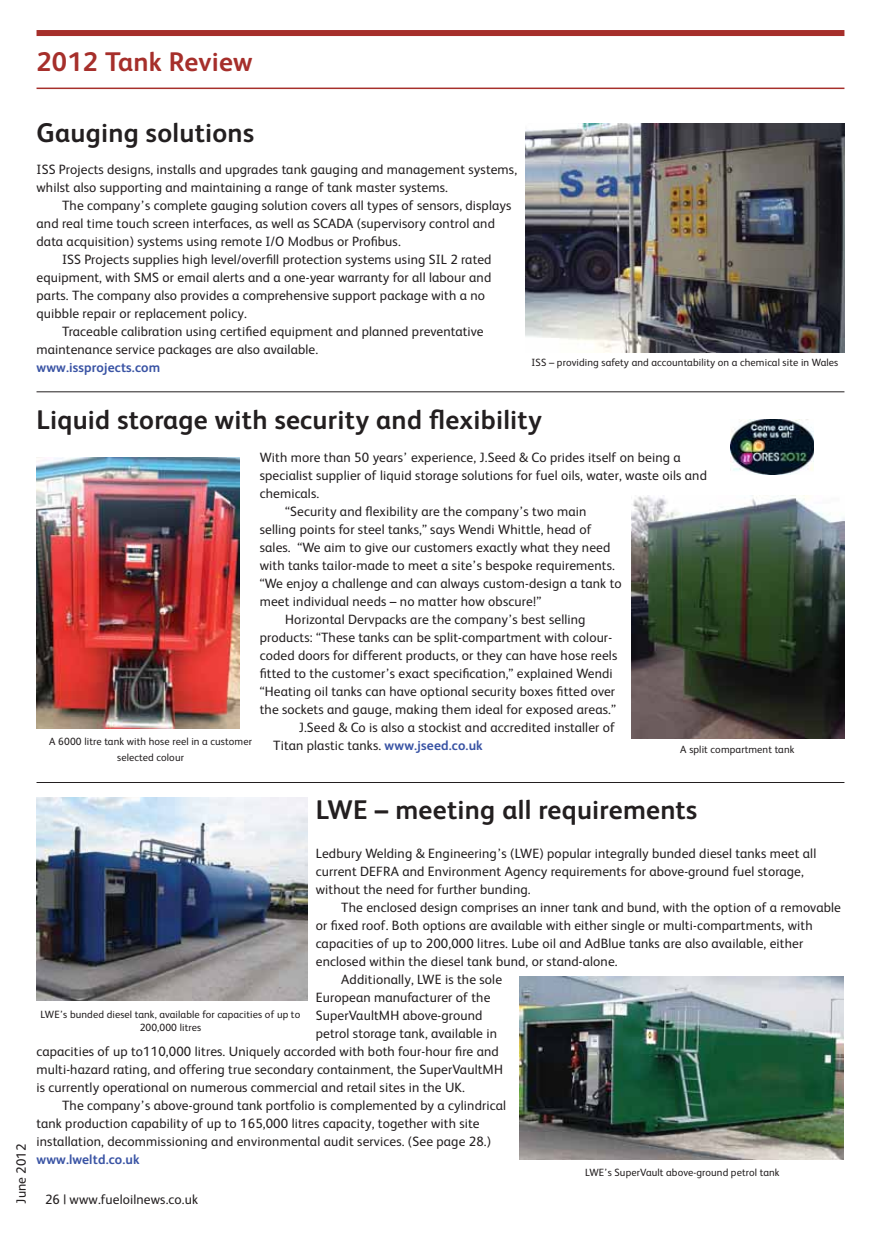
<style>
.page{position:relative;width:881px;height:1251px;background:#fff}
.page>*{position:absolute;margin:0;border:0;box-sizing:border-box;transform-origin:0 0}
.t1{font:700 27px "FS Albert";letter-spacing:.01em;color:#231f20}
.t2{font:700 27px "FS Albert";letter-spacing:.01em;color:#a62f2b}
.t3{font:13.5px/18px "FS Albert";letter-spacing:.01em;color:#231f20}
.t4{font:700 13.5px "FS Albert";letter-spacing:.01em;color:#3953a4}
.t5{font:10.5px/16.2px "FS Albert";letter-spacing:.01em;color:#231f20;text-align:center}
.s1{font-weight:700;color:#3953a4}
</style>
<div class="page">
<hr style="left:37px;top:88px;width:807px;height:1px;background:#a62f2b">
<div style="left:37px;top:30px;width:807px;height:6px;background:#a62f2b"></div>
<img style="left:526px;top:123px;width:318px;height:229px">
<img style="left:37px;top:457px;width:203px;height:272px">
<img style="left:632px;top:496px;width:212px;height:242px">
<img style="left:37px;top:798px;width:270px;height:203px">
<img style="left:520px;top:976px;width:324px;height:183px">
<hr style="left:37px;top:391px;width:807px;height:1px;background:#231f20">
<hr style="left:37px;top:782px;width:807px;height:1px;background:#231f20">
<img style="left:731px;top:419px;width:82px;height:55px">
<h1 class="t2" style="left:37px;top:52px;width:218px">2012 Tank Review</h1>
<h1 class="t1" style="left:37px;top:123px;width:219px">Gauging solutions</h1>
<p class="t3" style="left:37px;top:162px;width:482px">ISS Projects designs, installs and upgrades tank gauging and management systems, whilst also supporting and maintaining a range of tank master systems.</p>
<p class="t3" style="left:37px;top:198px;width:476px;text-indent:26px">The company’s complete gauging solution covers all types of sensors, displays and real time touch screen interfaces, as well as SCADA (supervisory control and data acquisition) systems using remote I/O Modbus or Profibus.</p>
<p class="t3" style="left:37px;top:252px;width:457px;text-indent:26px">ISS Projects supplies high level/overfill protection systems using SIL 2 rated equipment, with SMS or email alerts and a one-year warranty for all labour and parts. The company also provides a comprehensive support package with a no quibble repair or replacement policy.</p>
<p class="t3" style="left:37px;top:324px;width:449px;text-indent:26px">Traceable calibration using certified equipment and planned preventative maintenance service packages are also available.</p>
<p class="t4" style="left:37px;top:362px;width:125px">www.issprojects.com</p>
<h1 class="t1" style="left:37px;top:409px;width:507px">Liquid storage with security and flexibility</h1>
<p class="t3" style="left:260px;top:450px;width:422px">With more than 50 years’ experience, J.Seed &amp; Co prides itself on being a</p>
<p class="t3" style="left:260px;top:468px;width:449px">specialist supplier of liquid storage solutions for fuel oils, water, waste oils and</p>
<p class="t3" style="left:260px;top:486px;width:61px">chemicals.</p>
<p class="t3" style="left:285px;top:504px;width:303px">“Security and flexibility are the company’s two main</p>
<p class="t3" style="left:260px;top:522px;width:333px">selling points for steel tanks,” says Wendi Whittle, head of</p>
<p class="t3" style="left:260px;top:540px;width:352px">sales. “We aim to give our customers exactly what they need</p>
<p class="t3" style="left:260px;top:558px;width:357px">with tanks tailor-made to meet a site’s bespoke requirements.</p>
<p class="t3" style="left:260px;top:576px;width:363px">“We enjoy a challenge and can always custom-design a tank to</p>
<p class="t3" style="left:260px;top:594px;width:283px">meet individual needs – no matter how obscure!”</p>
<p class="t3" style="left:285px;top:612px;width:302px">Horizontal Dervpacks are the company’s best selling</p>
<p class="t3" style="left:260px;top:630px;width:354px">products: “These tanks can be split-compartment with colour-</p>
<p class="t3" style="left:260px;top:648px;width:359px">coded doors for different products, or they can have hose reels</p>
<p class="t3" style="left:260px;top:666px;width:354px">fitted to the customer’s exact specification,” explained Wendi</p>
<p class="t3" style="left:260px;top:684px;width:357px">“Heating oil tanks can have optional security boxes fitted over</p>
<p class="t3" style="left:260px;top:702px;width:358px">the sockets and gauge, making them ideal for exposed areas.”</p>
<p class="t3" style="left:299px;top:720px;width:318px">J.Seed &amp; Co is also a stockist and accredited installer of</p>
<p class="t3" style="left:273px;top:738px;width:211px">Titan plastic tanks. <span class="s1">www.jseed.co.uk</span></p>
<p class="t5" style="left:532px;top:356px;width:308px">ISS – providing safety and accountability on a chemical site in Wales</p>
<p class="t5" style="left:49px;top:735px;width:204px">A 6000 litre tank with hose reel in a customer selected colour</p>
<p class="t5" style="left:680px;top:743px;width:116px">A split compartment tank</p>
<p class="t3" style="left:14px;top:1204px;width:62px;rotate:-90deg">June 2012</p>
<h1 class="t1" style="left:316px;top:799px;width:383px">LWE – meeting all requirements</h1>
<p class="t3" style="left:316px;top:846px;width:502px">Ledbury Welding &amp; Engineering’s (LWE) popular integrally bunded diesel tanks meet all current DEFRA and Environment Agency requirements for above-ground fuel storage, without the need for further bunding.</p>
<p class="t3" style="left:341px;top:900px;width:501px">The enclosed design comprises an inner tank and bund, with the option of a removable</p>
<p class="t3" style="left:316px;top:918px;width:498px">or fixed roof. Both options are available with either single or multi-compartments, with</p>
<p class="t3" style="left:316px;top:936px;width:489px">capacities of up to 200,000 litres. Lube oil and AdBlue tanks are also available, either</p>
<p class="t3" style="left:316px;top:954px;width:303px">enclosed within the diesel tank bund, or stand-alone.</p>
<p class="t3" style="left:341px;top:972px;width:162px">Additionally, LWE is the sole</p>
<p class="t3" style="left:316px;top:990px;width:176px">European manufacturer of the</p>
<p class="t3" style="left:316px;top:1008px;width:168px">SuperVaultMH above-ground</p>
<p class="t3" style="left:316px;top:1026px;width:183px">petrol storage tank, available in</p>
<p class="t3" style="left:37px;top:1044px;width:464px">capacities of up to110,000 litres. Uniquely accorded with both four-hour fire and</p>
<p class="t3" style="left:37px;top:1062px;width:468px">multi-hazard rating, and offering true secondary containment, the SuperVaultMH</p>
<p class="t3" style="left:37px;top:1080px;width:430px">is currently operational on numerous commercial and retail sites in the UK.</p>
<p class="t3" style="left:62px;top:1098px;width:445px">The company’s above-ground tank portfolio is complemented by a cylindrical</p>
<p class="t3" style="left:37px;top:1116px;width:445px">tank production capability of up to 165,000 litres capacity, together with site</p>
<p class="t3" style="left:37px;top:1134px;width:456px">installation, decommissioning and environmental audit services. (See page 28.)</p>
<p class="t4" style="left:37px;top:1154px;width:105px">www.lweltd.co.uk</p>
<p class="t5" style="left:41px;top:1010px;width:261px;line-height:12.6px">LWE’s bunded diesel tank, available for capacities of up to<br>200,000 litres</p>
<p class="t3" style="left:45px;top:1191px;width:155px">26 | www.fueloilnews.co.uk</p>
<p class="t5" style="left:585px;top:1165px;width:196px">LWE’s SuperVault above-ground petrol tank</p>
</div>
